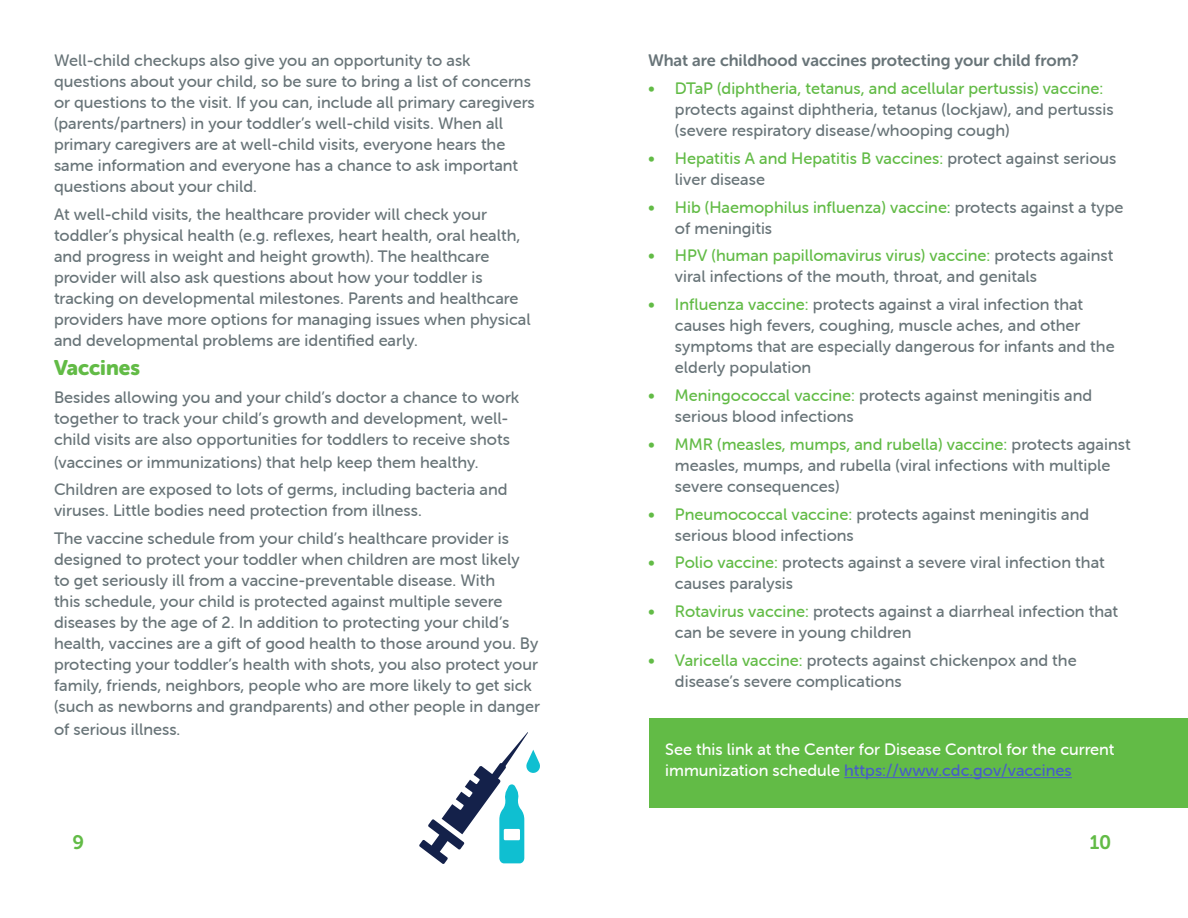
<style>
.page{position:relative;width:1188px;height:918px;background:#fff}
.page>*{position:absolute;margin:0;border:0;box-sizing:border-box;transform-origin:0 0}
.t1{font:21px "Museo Sans Rounded 900";color:#62bb46}
.t2{font:19.5px "Museo Sans Rounded 700";color:#62bb46}
.t3{font:16.5px/21px "Museo Sans Rounded 500";color:#687478}
.t4{font:16.5px/21px "Museo Sans Rounded 500";color:#62bb46}
.t5{font:16.5px/21px "Museo Sans Rounded 500";color:#fff}
.t6{font:16.5px "Museo Sans Rounded 700";color:#687478}
.s1{color:#687478}
.s2{color:#41ad49}
.s3{color:#62bb46}
.s4{color:#485dc8}
</style>
<div class="page">
<div style="left:649px;top:718px;width:539px;height:90px;background:#62bb46"></div>
<hr style="left:844px;top:777px;width:228px;height:1px;background:#485dc8">
<svg style="left:419px;top:732px;width:121px;height:132px"></svg>
<p class="t3" style="left:54px;top:50px;width:482px">Well-child checkups also give you an opportunity to ask questions about your child, so be sure to bring a list of concerns or questions to the visit. If you can, include all primary caregivers (parents/partners) in your toddler’s well-child visits. When all primary caregivers are at well-child visits, everyone hears the same information and everyone has a chance to ask important questions about your child.</p>
<p class="t3" style="left:54px;top:204px;width:478px">At well-child visits, the healthcare provider will check your toddler’s physical health (e.g. reflexes, heart health, oral health, and progress in weight and height growth). The healthcare provider will also ask questions about how your toddler is tracking on developmental milestones. Parents and healthcare providers have more options for managing issues when physical and developmental problems are identified early.</p>
<p class="t1" style="left:54px;top:356px;width:88px">Vaccines</p>
<p class="t3" style="left:54px;top:387px;width:467px">Besides allowing you and your child’s doctor a chance to work together to track your child’s growth and development, well&shy;child visits are also opportunities for toddlers to receive shots</p>
<p class="t3" style="left:54px;top:448px;width:455px;line-height:27.8px">(vaccines or immunizations) that help keep them healthy.<br>Children are exposed to lots of germs, including bacteria and</p>
<p class="t3" style="left:54px;top:497px;width:456px;line-height:27.8px">viruses. Little bodies need protection from illness.<br>The vaccine schedule from your child’s healthcare provider is</p>
<p class="t3" style="left:54px;top:549px;width:488px">designed to protect your toddler when children are most likely<br>to get seriously ill from a vaccine-preventable disease. With<br>this schedule, your child is protected against multiple severe diseases by the age of 2. In addition to protecting your child’s health, vaccines are a gift of good health to those around you. By protecting your toddler’s health with shots, you also protect your family, friends, neighbors, people who are more likely to get sick (such as newborns and grandparents) and other people in danger</p>
<p class="t3" style="left:54px;top:719px;width:128px">of serious illness.</p>
<p class="t6" style="left:648px;top:52px;width:432px">What are childhood vaccines protecting your child from?</p>
<p class="t4" style="left:648px;top:78px;width:457px">• DTaP (diphtheria, tetanus, and acellular pertussis) vaccine:</p>
<p class="t3" style="left:675px;top:99px;width:440px">protects against diphtheria, tetanus (lockjaw), and pertussis (severe respiratory disease/whooping cough)</p>
<p class="t4" style="left:675px;top:148px;width:443px;text-indent:-27px">• Hepatitis A and Hepatitis B vaccines: <span class="s1">protect against serious liver disease</span></p>
<p class="t4" style="left:675px;top:197px;width:450px;text-indent:-27px">• Hib (Haemophilus influenza) vaccine<span class="s2">:</span> <span class="s1">protects against a type of meningitis</span></p>
<p class="t3" style="left:675px;top:245px;width:440px;text-indent:-27px"><span class="s3">• HPV (human papillomavirus virus) vaccine:</span> protects against viral infections of the mouth, throat, and genitals</p>
<p class="t3" style="left:675px;top:294px;width:441px;text-indent:-27px"><span class="s3">• Influenza vaccine:</span> protects against a viral infection that causes high fevers, coughing, muscle aches, and other symptoms that are especially dangerous for infants and the elderly population</p>
<p class="t3" style="left:675px;top:385px;width:419px;text-indent:-27px"><span class="s3">• Meningococcal vaccine:</span> protects against meningitis and serious blood infections</p>
<p class="t3" style="left:675px;top:434px;width:457px;text-indent:-27px"><span class="s3">• MMR (measles, mumps, and rubella) vaccine:</span> protects against measles, mumps, and rubella (viral infections with multiple severe consequences)</p>
<p class="t3" style="left:675px;top:503px;width:416px;text-indent:-27px"><span class="s3">• Pneumococcal vaccine:</span> protects against meningitis and serious blood infections</p>
<p class="t3" style="left:675px;top:552px;width:431px;text-indent:-27px"><span class="s3">• Polio vaccine:</span> protects against a severe viral infection that causes paralysis</p>
<p class="t3" style="left:675px;top:601px;width:445px;text-indent:-27px"><span class="s3">• Rotavirus vaccine:</span> protects against a diarrheal infection that can be severe in young children</p>
<p class="t3" style="left:675px;top:650px;width:403px;text-indent:-27px"><span class="s3">• Varicella vaccine:</span> protects against chickenpox and the disease’s severe complications</p>
<p class="t5" style="left:665px;top:739px;width:451px">See this link at the Center for Disease Control for the current immunization schedule <span class="s4">https://www.cdc.gov/vaccines</span></p>
<p class="t2" style="left:72px;top:832px;width:13px">9</p>
<p class="t2" style="left:1090px;top:832px;width:23px">10</p>
</div>
